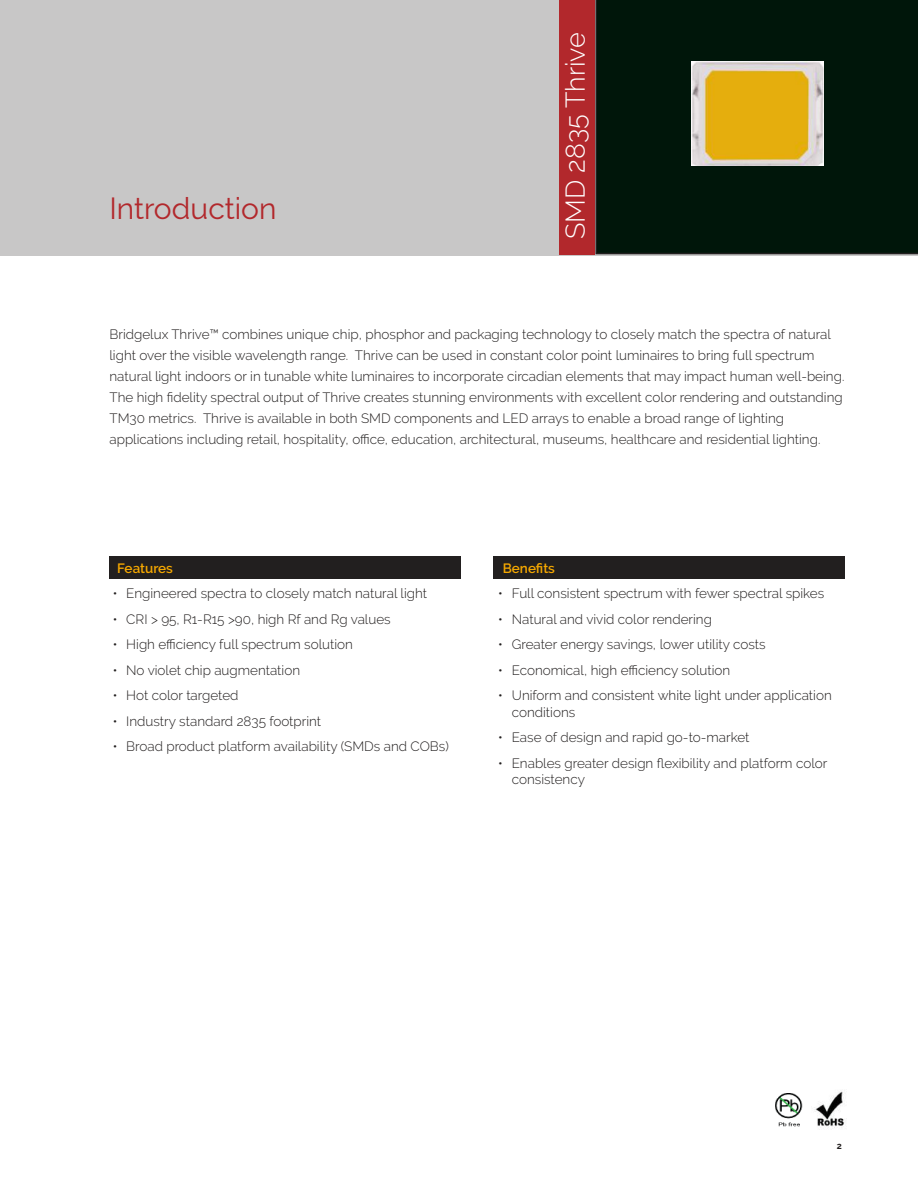
<style>
.page{position:relative;width:918px;height:1188px;background:#fff}
.page>*{position:absolute;margin:0;border:0;box-sizing:border-box;transform-origin:0 0}
.t1{font:30px "Raleway";color:#b2282c}
.t2{font:300 27px "Raleway";color:#fff}
.t3{font:300 13.5px/21px "Raleway";color:#221f1f}
.t4{font:600 13.5px "Raleway";color:#f6a800}
.t5{font:700 9px "Raleway";color:#221f1f}
</style>
<div class="page">
<div style="left:0;top:0;width:918px;height:256px;background:#c8c7c7"></div>
<div style="left:560px;top:0;width:36px;height:254px;background:#b2282c"></div>
<div style="left:110px;top:557px;width:351px;height:22px;background:#221f1f"></div>
<div style="left:494px;top:557px;width:351px;height:22px;background:#221f1f"></div>
<div style="left:596px;top:0;width:322px;height:254px;background:#00160a"></div>
<img style="left:814px;top:1091px;width:31px;height:37px">
<img style="left:776px;top:1093px;width:27px;height:34px">
<img style="left:692px;top:61px;width:131px;height:105px">
<h1 class="t1" style="left:110px;top:197px;width:168px">Introduction</h1>
<h2 class="t2" style="left:565px;top:239px;width:209px;rotate:-90deg">SMD 2835 Thrive</h2>
<p class="t3" style="left:110px;top:325px;width:736px">Bridgelux Thrive™ combines unique chip, phosphor and packaging technology to closely match the spectra of natural light over the visible wavelength range. Thrive can be used in constant color point luminaires to bring full spectrum natural light indoors or in tunable white luminaires to incorporate circadian elements that may impact human well-being.<br>The high 昀椀delity spectral output of Thrive creates stunning environments with excellent color rendering and outstanding TM30 metrics. Thrive is available in both SMD components and LED arrays to enable a broad range of lighting applications including retail, hospitality, o昀케ce, education, architectural, museums, healthcare and residential lighting.</p>
<p class="t4" style="left:117px;top:563px;width:57px">Features</p>
<p class="t3" style="left:113px;top:584px;width:316px">• Engineered spectra to closely match natural light</p>
<p class="t3" style="left:113px;top:610px;width:279px">• CRI &gt; 95, R1-R15 &gt;90, high Rf and Rg values</p>
<p class="t3" style="left:113px;top:634px;width:242px">• High e昀케ciency full spectrum solution</p>
<p class="t3" style="left:113px;top:661px;width:189px">• No violet chip augmentation</p>
<p class="t3" style="left:113px;top:686px;width:127px">• Hot color targeted</p>
<p class="t3" style="left:113px;top:712px;width:210px">• Industry standard 2835 footprint</p>
<p class="t3" style="left:113px;top:737px;width:337px">• Broad product platform availability (SMDs and COBs)</p>
<p class="t4" style="left:503px;top:560px;width:54px">Bene昀椀ts</p>
<p class="t3" style="left:498px;top:584px;width:327px">• Full consistent spectrum with fewer spectral spikes</p>
<p class="t3" style="left:498px;top:610px;width:215px">• Natural and vivid color rendering</p>
<p class="t3" style="left:498px;top:635px;width:269px">• Greater energy savings, lower utility costs</p>
<p class="t3" style="left:498px;top:660px;width:234px">• Economical, high e昀케ciency solution</p>
<p class="t3" style="left:512px;top:689px;width:322px;line-height:16.5px;text-indent:-14px">• Uniform and consistent white light under application conditions</p>
<p class="t3" style="left:498px;top:728px;width:253px">• Ease of design and rapid go-to-market</p>
<p class="t3" style="left:512px;top:755px;width:317px;line-height:16.5px;text-indent:-14px">• Enables greater design 昀氀exibility and platform color consistency</p>
<p class="t5" style="left:837px;top:1142px;width:7px">2</p>
</div>
